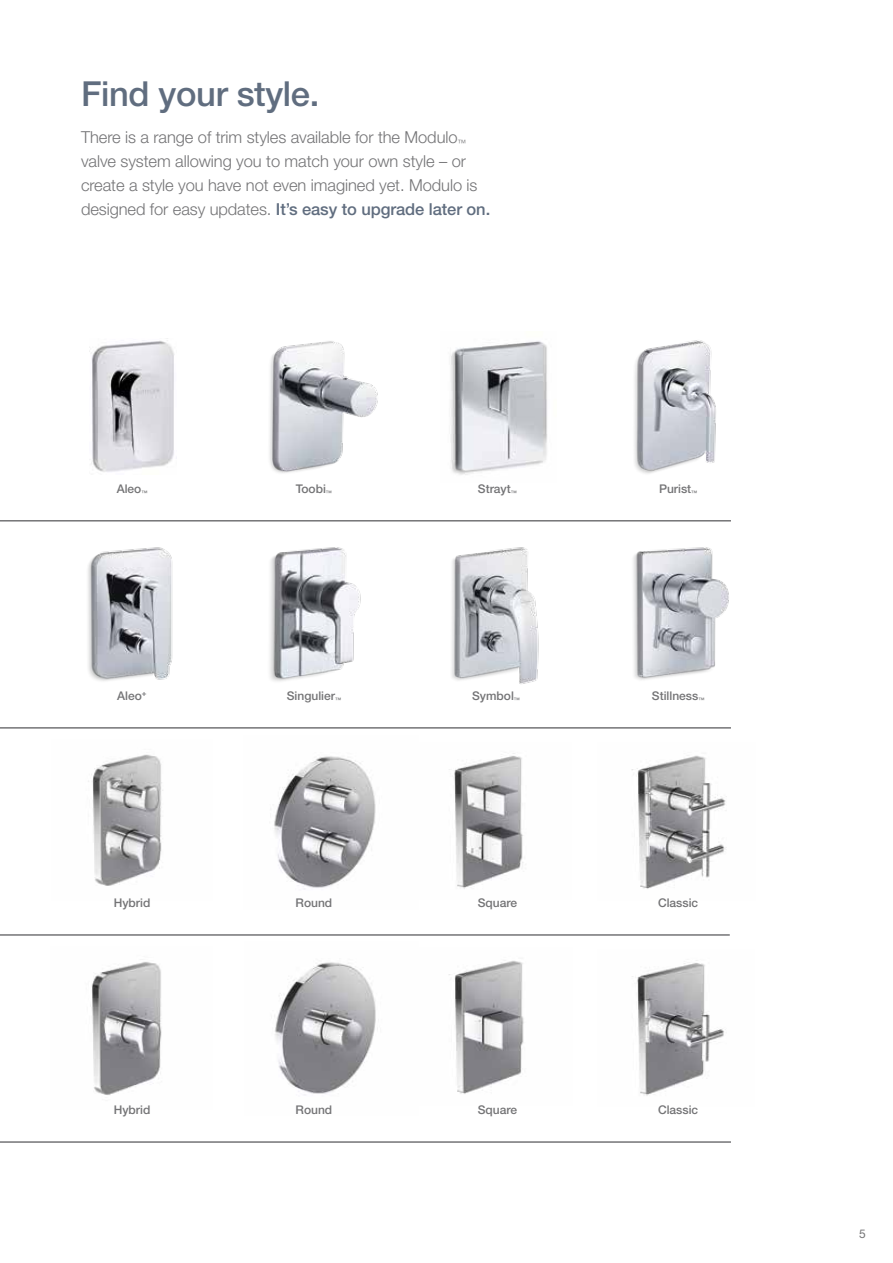
<style>
.page{position:relative;width:893px;height:1263px;background:#fff}
.page>*{position:absolute;margin:0;border:0;box-sizing:border-box;transform-origin:0 0}
.t1{font:500 34.5px "Helvetica Neue LT Std";letter-spacing:-.01em;color:#606d7f}
.t2{font:300 16.5px/24px "Helvetica Neue LT Std";letter-spacing:-.005em;color:#747476}
.t3{font:500 12px "Helvetica Neue LT Std";color:#747476}
.t4{font:12px "Helvetica Neue LT Std";color:#747476}
.s1{font-weight:500;color:#606d7f}
</style>
<div class="page">
<img style="left:274px;top:756px;width:102px;height:134px">
<img style="left:449px;top:753px;width:74px;height:136px">
<img style="left:92px;top:962px;width:70px;height:133px">
<img style="left:274px;top:962px;width:104px;height:133px">
<img style="left:449px;top:960px;width:75px;height:134px">
<img style="left:632px;top:960px;width:92px;height:136px">
<img style="left:631px;top:755px;width:96px;height:134px">
<img style="left:88px;top:754px;width:75px;height:132px">
<img style="left:451px;top:547px;width:88px;height:137px">
<img style="left:633px;top:547px;width:96px;height:133px">
<img style="left:634px;top:340px;width:82px;height:134px">
<img style="left:269px;top:341px;width:109px;height:132px">
<img style="left:91px;top:338px;width:84px;height:134px">
<img style="left:450px;top:341px;width:97px;height:134px">
<img style="left:88px;top:547px;width:85px;height:134px">
<img style="left:270px;top:547px;width:91px;height:134px">
<hr style="left:0;top:1141px;width:731px;height:2px;background:#747476">
<hr style="left:0;top:934px;width:730px;height:2px;background:#747476">
<hr style="left:0;top:520px;width:731px;height:1px;background:#747476">
<hr style="left:0;top:727px;width:731px;height:2px;background:#747476">
<h1 class="t1" style="left:81px;top:73px;width:240px">Find your style.</h1>
<p class="t2" style="left:81px;top:125px;width:411px">There is a range of trim styles available for the Modulo<sub>™ </sub>valve system allowing you to match your own style – or create a style you have not even imagined yet. Modulo is designed for easy updates. <span class="s1">It’s easy to upgrade later on.</span></p>
<p class="t3" style="left:117px;top:482px;width:32px">Aleo<sub>™</sub></p>
<p class="t3" style="left:296px;top:482px;width:38px">Toobi<sub>™</sub></p>
<p class="t3" style="left:478px;top:482px;width:40px">Strayt<sub>™</sub></p>
<p class="t3" style="left:659px;top:482px;width:40px">Purist<sub>™</sub></p>
<p class="t3" style="left:117px;top:689px;width:31px">Aleo<sup>+</sup></p>
<p class="t3" style="left:287px;top:689px;width:56px">Singulier<sub>™</sub></p>
<p class="t3" style="left:472px;top:689px;width:49px">Symbol<sub>™</sub></p>
<p class="t3" style="left:652px;top:689px;width:54px">Stillness<sub>™</sub></p>
<p class="t3" style="left:114px;top:896px;width:38px">Hybrid</p>
<p class="t3" style="left:296px;top:896px;width:38px">Round</p>
<p class="t3" style="left:478px;top:896px;width:41px">Square</p>
<p class="t3" style="left:658px;top:896px;width:42px">Classic</p>
<p class="t3" style="left:114px;top:1103px;width:38px">Hybrid</p>
<p class="t3" style="left:296px;top:1103px;width:38px">Round</p>
<p class="t3" style="left:478px;top:1103px;width:41px">Square</p>
<p class="t3" style="left:658px;top:1103px;width:42px">Classic</p>
<p class="t4" style="left:859px;top:1226px;width:8px">5</p>
</div>
